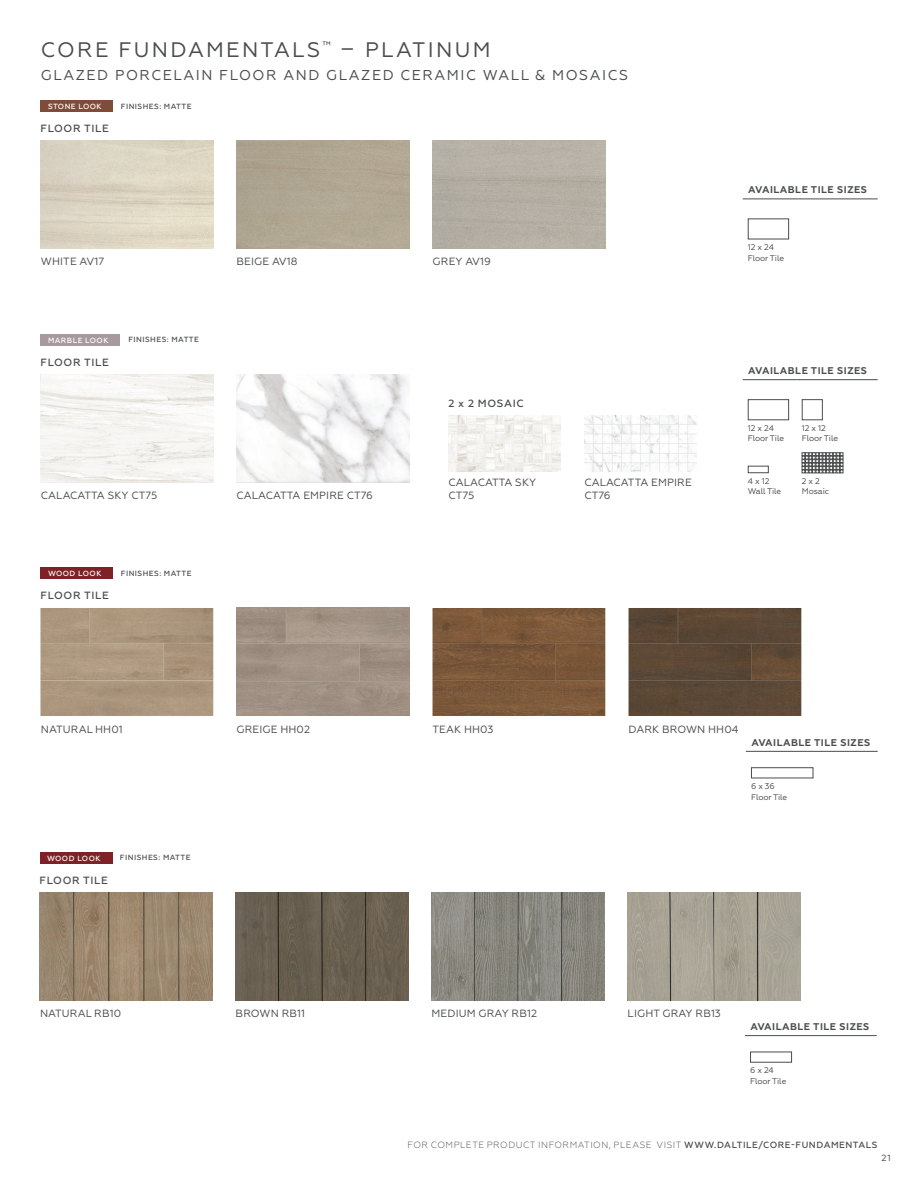
<style>
.page{position:relative;width:918px;height:1188px;background:#fff}
.page>*{position:absolute;margin:0;border:0;box-sizing:border-box;transform-origin:0 0}
.t1{font:21px "Geometria";letter-spacing:.11em;color:#4b4c4d}
.t2{font:14.25px "Geometria";letter-spacing:.11em;color:#4b4c4d}
.t3{font:10.5px/12.6px "Geometria";letter-spacing:.01em;color:#4b4c4d}
.t4{font:500 10.5px "Geometria";letter-spacing:.06em;color:#4b4c4d}
.t5{font:700 9.75px "Geometria";letter-spacing:.05em;color:#4b4c4d}
.t6{font:300 9px "Geometria";letter-spacing:.055em;color:#4b4c4d}
.t7{font:9px "Geometria";color:#4b4c4d}
.t8{font:8.25px/10.5px "Geometria";letter-spacing:-.01em;color:#4b4c4d}
.t9{font:500 7.5px "Geometria";letter-spacing:.06em;color:#4b4c4d}
.t10{font:500 7.5px "Geometria";letter-spacing:.06em;color:#fff}
.s1{font-weight:500}
</style>
<div class="page">
<div style="left:433px;top:141px;width:172px;height:108px;background:#b5afa5"></div>
<div style="left:40px;top:100px;width:73px;height:12px;background:#804c3a"></div>
<hr style="left:743px;top:199px;width:135px;height:1px;background:#4b4c4d">
<div style="left:748px;top:218px;width:41px;height:21px;background:#fff;border:1px solid #4b4c4d"></div>
<img style="left:236px;top:374px;width:173px;height:108px">
<img style="left:40px;top:374px;width:173px;height:108px">
<div style="left:40px;top:334px;width:80px;height:12px;background:#a8999e"></div>
<img style="left:448px;top:415px;width:113px;height:56px">
<img style="left:584px;top:415px;width:113px;height:56px">
<hr style="left:743px;top:379px;width:54px;height:1px;background:#4b4c4d">
<hr style="left:797px;top:379px;width:81px;height:1px;background:#4b4c4d">
<div style="left:748px;top:399px;width:41px;height:21px;background:#fff;border:1px solid #4b4c4d"></div>
<div style="left:802px;top:399px;width:21px;height:21px;background:#fff;border:1px solid #4b4c4d"></div>
<div style="left:748px;top:466px;width:21px;height:7px;background:#fff;border:1px solid #4b4c4d"></div>
<svg style="left:802px;top:452px;width:41px;height:21px"></svg>
<div style="left:40px;top:852px;width:72px;height:12px;background:#7e2227"></div>
<img style="left:40px;top:892px;width:172px;height:108px">
<img style="left:236px;top:892px;width:172px;height:108px">
<img style="left:432px;top:892px;width:172px;height:108px">
<img style="left:628px;top:892px;width:172px;height:108px">
<hr style="left:745px;top:1035px;width:132px;height:1px;background:#4b4c4d">
<div style="left:750px;top:1052px;width:42px;height:11px;background:#fff;border:1px solid #4b4c4d"></div>
<div style="left:40px;top:567px;width:73px;height:12px;background:#7e2227"></div>
<img style="left:40px;top:608px;width:173px;height:108px">
<img style="left:236px;top:608px;width:173px;height:108px">
<img style="left:433px;top:608px;width:172px;height:108px">
<img style="left:629px;top:608px;width:172px;height:108px">
<hr style="left:746px;top:751px;width:132px;height:1px;background:#4b4c4d">
<div style="left:751px;top:767px;width:62px;height:11px;background:#fff;border:1px solid #4b4c4d"></div>
<h1 class="t1" style="left:41px;top:37px;width:451px">CORE FUNDAMENTALS<sup>™</sup> – PLATINUM</h1>
<h2 class="t2" style="left:41px;top:67px;width:589px">GLAZED PORCELAIN FLOOR AND GLAZED CERAMIC WALL &amp; MOSAICS</h2>
<p class="t10" style="left:48px;top:102px;width:55px">STONE LOOK</p>
<p class="t9" style="left:121px;top:102px;width:72px">FINISHES: MATTE</p>
<p class="t4" style="left:41px;top:122px;width:70px">FLOOR TILE</p>
<p class="t3" style="left:41px;top:255px;width:65px">WHITE AV17</p>
<p class="t3" style="left:237px;top:255px;width:63px">BEIGE AV18</p>
<p class="t3" style="left:433px;top:255px;width:60px">GREY AV19</p>
<p class="t10" style="left:48px;top:336px;width:62px">MARBLE LOOK</p>
<p class="t9" style="left:128px;top:335px;width:72px">FINISHES: MATTE</p>
<p class="t4" style="left:41px;top:356px;width:70px">FLOOR TILE</p>
<p class="t3" style="left:41px;top:489px;width:118px">CALACATTA SKY CT75</p>
<p class="t3" style="left:237px;top:489px;width:138px">CALACATTA EMPIRE CT76</p>
<p class="t10" style="left:48px;top:569px;width:55px">WOOD LOOK</p>
<p class="t4" style="left:41px;top:590px;width:70px">FLOOR TILE</p>
<p class="t9" style="left:121px;top:569px;width:72px">FINISHES: MATTE</p>
<p class="t4" style="left:448px;top:397px;width:77px">2 x 2 MOSAIC</p>
<p class="t3" style="left:449px;top:477px;width:89px">CALACATTA SKY<br>CT75</p>
<p class="t3" style="left:584px;top:477px;width:109px">CALACATTA EMPIRE<br>CT76</p>
<p class="t5" style="left:748px;top:184px;width:120px">AVAILABLE TILE SIZES</p>
<p class="t8" style="left:748px;top:242px;width:38px">12 x 24<br>Floor Tile</p>
<p class="t5" style="left:748px;top:365px;width:120px">AVAILABLE TILE SIZES</p>
<p class="t8" style="left:748px;top:423px;width:38px">12 x 24<br>Floor Tile</p>
<p class="t8" style="left:802px;top:423px;width:38px">12 x 12<br>Floor Tile</p>
<p class="t8" style="left:748px;top:476px;width:35px">4 x 12<br>Wall Tile</p>
<p class="t8" style="left:802px;top:476px;width:29px">2 x 2<br>Mosaic</p>
<p class="t3" style="left:41px;top:723px;width:83px">NATURAL HH01</p>
<p class="t3" style="left:237px;top:723px;width:75px">GREIGE HH02</p>
<p class="t3" style="left:433px;top:723px;width:63px">TEAK HH03</p>
<p class="t3" style="left:629px;top:723px;width:111px">DARK BROWN HH04</p>
<p class="t5" style="left:751px;top:736px;width:120px">AVAILABLE TILE SIZES</p>
<p class="t8" style="left:751px;top:781px;width:38px">6 x 36<br>Floor Tile</p>
<p class="t10" style="left:47px;top:854px;width:55px">WOOD LOOK</p>
<p class="t4" style="left:40px;top:874px;width:70px">FLOOR TILE</p>
<p class="t9" style="left:120px;top:853px;width:72px">FINISHES: MATTE</p>
<p class="t3" style="left:40px;top:1007px;width:83px">NATURAL RB10</p>
<p class="t3" style="left:236px;top:1007px;width:71px">BROWN RB11</p>
<p class="t3" style="left:432px;top:1007px;width:107px">MEDIUM GRAY RB12</p>
<p class="t3" style="left:628px;top:1007px;width:95px">LIGHT GRAY RB13</p>
<p class="t5" style="left:751px;top:1021px;width:120px">AVAILABLE TILE SIZES</p>
<p class="t8" style="left:750px;top:1065px;width:38px">6 x 24<br>Floor Tile</p>
<p class="t6" style="left:408px;top:1139px;width:471px">FOR COMPLETE PRODUCT INFORMATION, PLEASE VISIT <span class="s1">WWW.DALTILE/CORE-FUNDAMENTALS</span></p>
<p class="t7" style="left:882px;top:1153px;width:11px">21</p>
</div>
